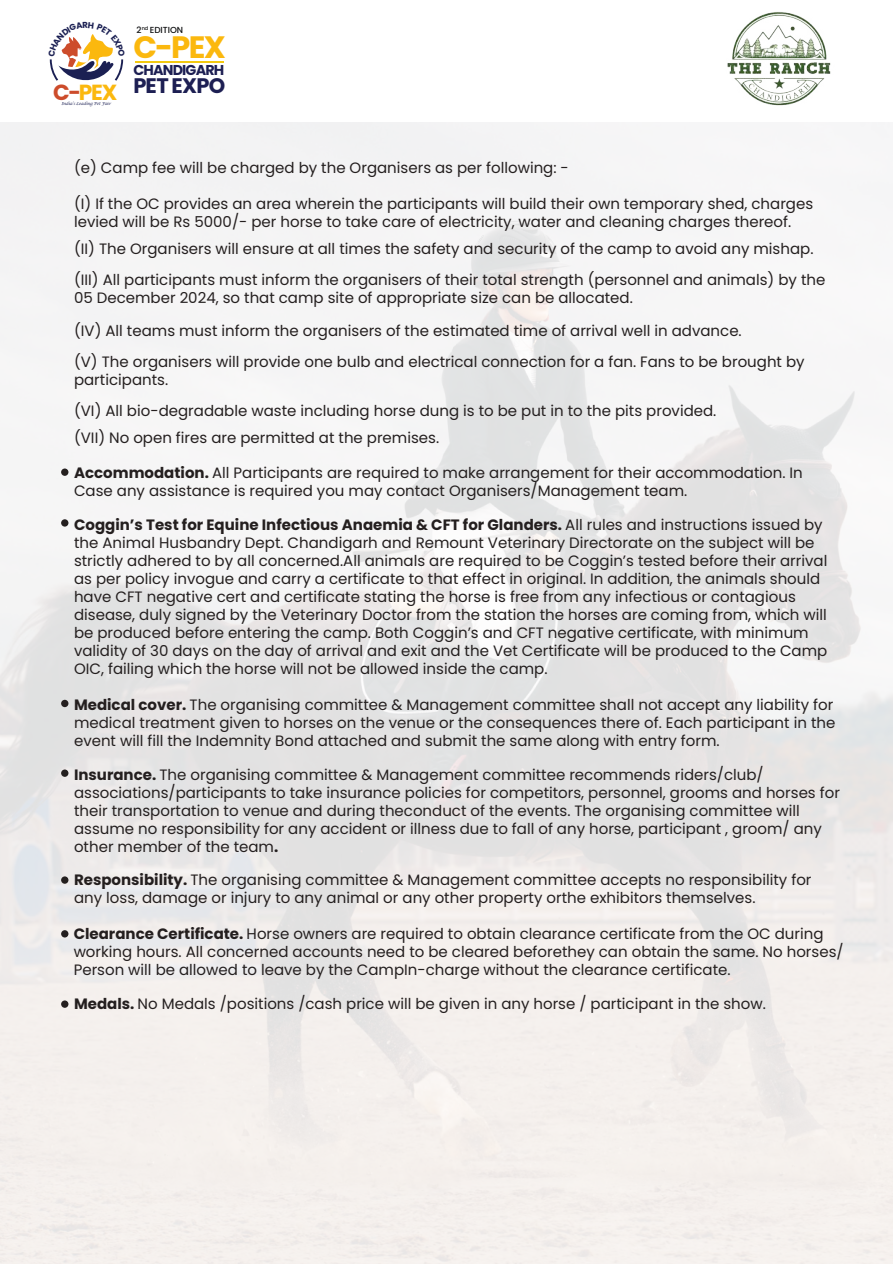
<style>
.page{position:relative;width:893px;height:1264px;background:#fff}
.page>*{position:absolute;margin:0;border:0;box-sizing:border-box;transform-origin:0 0}
.t1{font:700 30.9px "Poppins";color:#fbb80e}
.t2{font:700 21.9px "Poppins";color:#fbb80e}
.t3{font:700 21px "Poppins";letter-spacing:-.04em;color:#1d1f53}
.t4{font:15px/18px "Poppins";color:#241f1f}
.t5{font:700 14.25px "Poppins";letter-spacing:-.06em;color:#1d1f53}
.t6{font:500 8.7px "Poppins";color:#121314}
.t7{font:italic 4.05px "Lucida Calligraphy";letter-spacing:-.04em;color:#1b2053}
.s1{color:#cd4c2b}
.s2{font-weight:700}
</style>
<div class="page">
<img style="left:0;top:122px;width:893px;height:1141px">
<div style="left:61px;top:468px;width:7px;height:8px;background:#241f1f;border-radius:50%"></div>
<div style="left:61px;top:519px;width:7px;height:7px;background:#241f1f;border-radius:50%"></div>
<div style="left:61px;top:699px;width:7px;height:8px;background:#241f1f;border-radius:50%"></div>
<div style="left:61px;top:769px;width:7px;height:7px;background:#241f1f;border-radius:50%"></div>
<div style="left:61px;top:876px;width:7px;height:7px;background:#241f1f;border-radius:50%"></div>
<svg style="left:61px;top:929px;width:7px;height:8px"></svg>
<div style="left:61px;top:1000px;width:7px;height:7px;background:#241f1f;border-radius:50%"></div>
<img style="left:727px;top:12px;width:104px;height:94px">
<hr style="left:135px;top:61px;width:89px;height:1px;background:#f3c910">
<svg style="left:49px;top:34px;width:75px;height:47px"></svg>
<p class="t6" style="left:137px;top:25px;width:48px">2<sup>nd</sup> EDITION</p>
<h2 class="t2" style="left:53px;top:79px;width:66px"><span class="s1">C-</span>PEX</h2>
<p class="t7" style="left:62px;top:101px;width:51px">India’s Leading Pet Fair</p>
<h1 class="t1" style="left:133px;top:30px;width:94px">C-PEX</h1>
<p class="t5" style="left:133px;top:62px;width:92px">CHANDIGARH</p>
<h3 class="t3" style="left:133px;top:74px;width:93px">PET EXPO</h3>
<p class="t4" style="left:74px;top:158px;width:496px">(e) Camp fee will be charged by the Organisers as per following: -</p>
<p class="t4" style="left:74px;top:194px;width:741px">(I) If the OC provides an area wherein the participants will build their own temporary shed, charges levied will be Rs 5000/- per horse to take care of electricity, water and cleaning charges thereof.</p>
<p class="t4" style="left:74px;top:233px;width:753px;line-height:30.6px">(II) The Organisers will ensure at all times the safety and security of the camp to avoid any mishap. (III) All participants must inform the organisers of their total strength (personnel and animals) by the</p>
<p class="t4" style="left:74px;top:288px;width:560px">05 December 2024, so that camp site of appropriate size can be allocated.</p>
<p class="t4" style="left:74px;top:316px;width:732px;line-height:30.6px">(IV) All teams must inform the organisers of the estimated time of arrival well in advance.<br>(V) The organisers will provide one bulb and electrical connection for a fan. Fans to be brought by</p>
<p class="t4" style="left:74px;top:364px;width:644px;line-height:30.6px">participants.<br>(VI) All bio-degradable waste including horse dung is to be put in to the pits provided.</p>
<p class="t4" style="left:74px;top:429px;width:367px">(VII) No open fires are permitted at the premises.</p>
<p class="t4" style="left:74px;top:463px;width:730px"><span class="s2">Accommodation.</span> All Participants are required to make arrangement for their accommodation. In<br>Case any assistance is required you may contact Organisers/Management team.</p>
<p class="t4" style="left:74px;top:515px;width:755px"><span class="s2">Coggin’s Test for Equine Infectious Anaemia &amp; CFT for Glanders.</span> All rules and instructions issued by the Animal Husbandry Dept. Chandigarh and Remount Veterinary Directorate on the subject will be strictly adhered to by all concerned.All animals are required to be Coggin’s tested before their arrival as per policy invogue and carry a certificate to that effect in original. In addition, the animals should have CFT negative cert and certificate stating the horse is free from any infectious or contagious disease, duly signed by the Veterinary Doctor from the station the horses are coming from, which will be produced before entering the camp. Both Coggin’s and CFT negative certificate, with minimum validity of 30 days on the day of arrival and exit and the Vet Certificate will be produced to the Camp OIC, failing which the horse will not be allowed inside the camp.</p>
<p class="t4" style="left:74px;top:695px;width:763px"><span class="s2">Medical cover.</span> The organising committee &amp; Management committee shall not accept any liability for medical treatment given to horses on the venue or the consequences there of. Each participant in the event will fill the Indemnity Bond attached and submit the same along with entry form.</p>
<p class="t4" style="left:74px;top:765px;width:767px"><span class="s2">Insurance.</span> The organising committee &amp; Management committee recommends riders/club/ associations/participants to take insurance policies for competitors, personnel, grooms and horses for their transportation to venue and during theconduct of the events. The organising committee will assume no responsibility for any accident or illness due to fall of any horse, participant , groom/ any other member of the team<span class="s2">.</span></p>
<p class="t4" style="left:74px;top:871px;width:739px"><span class="s2">Responsibility.</span> The organising committee &amp; Management committee accepts no responsibility for any loss, damage or injury to any animal or any other property orthe exhibitors themselves.</p>
<p class="t4" style="left:74px;top:924px;width:771px"><span class="s2">Clearance Certificate.</span> Horse owners are required to obtain clearance certificate from the OC during working hours. All concerned accounts need to be cleared beforethey can obtain the same. No horses/<br>Person will be allowed to leave by the CampIn-charge without the clearance certificate.</p>
<p class="t4" style="left:74px;top:994px;width:693px"><span class="s2">Medals.</span> No Medals /positions /cash price will be given in any horse / participant in the show.</p>
</div>
